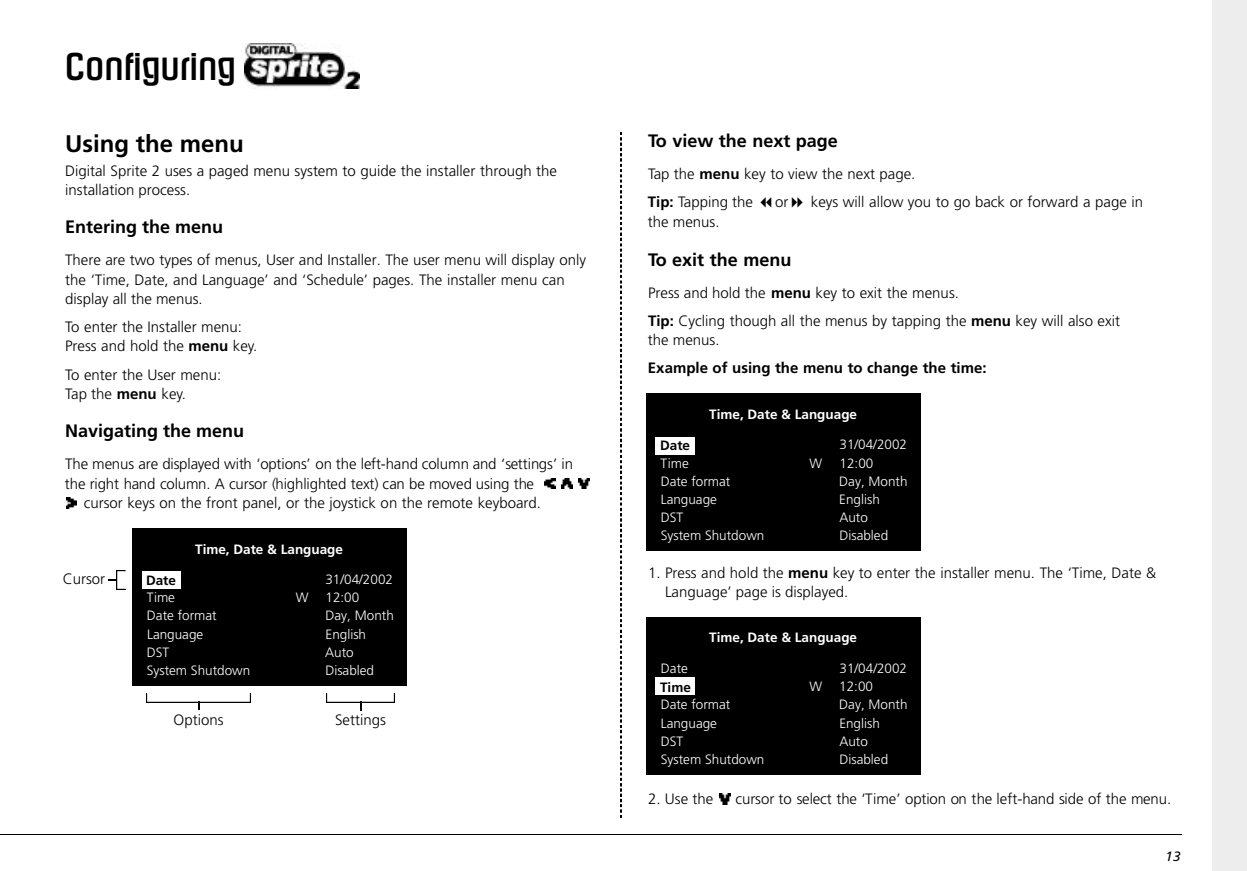
<style>
.page{position:relative;width:1247px;height:871px;background:#fff}
.page>*{position:absolute;margin:0;border:0;box-sizing:border-box;transform-origin:0 0}
.t1{font:500 37.5px "Pasadena";color:#000}
.t2{font:700 24px "Frutiger";color:#000}
.t3{font:700 18px "Frutiger";color:#000}
.t4{font:300 15px/19.5px "Frutiger";color:#000}
.t5{font:700 15px "Frutiger";color:#000}
.t6{font:300 13.5px "Frutiger";color:#fff}
.t7{font:700 13.5px "Frutiger";color:#fff}
.t8{font:700 13.5px "Frutiger";color:#000}
.t9{font:italic 13.5px "Frutiger";color:#000}
.s1{font-weight:700}
</style>
<div class="page">
<svg style="left:720px;top:794px;width:10px;height:10px"></svg>
<svg style="left:66px;top:498px;width:11px;height:10px"></svg>
<svg style="left:579px;top:478px;width:10px;height:11px"></svg>
<svg style="left:561px;top:478px;width:11px;height:11px"></svg>
<svg style="left:544px;top:478px;width:11px;height:11px"></svg>
<div style="left:1212px;top:0;width:34px;height:871px;background:#ededed"></div>
<hr style="left:0;top:834px;width:1182px;height:1px;background:#000">
<img style="left:620px;top:132px;width:1px;height:686px">
<img style="left:245px;top:44px;width:114px;height:45px">
<div style="left:132px;top:528px;width:275px;height:158px;background:#000"></div>
<div style="left:142px;top:572px;width:39px;height:17px;background:#fff"></div>
<img style="left:147px;top:693px;width:103px;height:9px">
<img style="left:326px;top:693px;width:68px;height:9px">
<img style="left:116px;top:571px;width:9px;height:19px">
<div style="left:646px;top:394px;width:275px;height:157px;background:#000"></div>
<div style="left:656px;top:437px;width:38px;height:17px;background:#fff"></div>
<div style="left:646px;top:617px;width:275px;height:157px;background:#000"></div>
<div style="left:656px;top:678px;width:38px;height:17px;background:#fff"></div>
<h1 class="t1" style="left:65px;top:53px;width:173px">Configuring</h1>
<h2 class="t2" style="left:65px;top:134px;width:180px">Using the menu</h2>
<p class="t4" style="left:65px;top:162px;width:493px">Digital Sprite 2 uses a paged menu system to guide the installer through the installation process.</p>
<p class="t3" style="left:65px;top:219px;width:160px">Entering the menu</p>
<p class="t4" style="left:65px;top:251px;width:522px">There are two types of menus, User and Installer. The user menu will display only the ‘Time, Date, and Language’ and ‘Schedule’ pages. The installer menu can display all the menus.</p>
<p class="t4" style="left:65px;top:318px;width:194px">To enter the Installer menu:<br>Press and hold the <span class="s1">menu</span> key.</p>
<p class="t4" style="left:65px;top:366px;width:158px">To enter the User menu:<br>Tap the <span class="s1">menu</span> key.</p>
<p class="t3" style="left:65px;top:423px;width:181px">Navigating the menu</p>
<p class="t4" style="left:65px;top:455px;width:509px">The menus are displayed with ‘options’ on the left-hand column and ‘settings’ in</p>
<p class="t4" style="left:65px;top:475px;width:470px">the right hand column. A cursor (highlighted text) can be moved using the</p>
<p class="t4" style="left:84px;top:494px;width:459px">cursor keys on the front panel, or the joystick on the remote keyboard.</p>
<p class="t4" style="left:63px;top:570px;width:44px">Cursor</p>
<p class="t8" style="left:146px;top:575px;width:32px">Date</p>
<p class="t7" style="left:195px;top:543px;width:149px">Time, Date &amp; Language</p>
<p class="t6" style="left:325px;top:574px;width:69px">31/04/2002</p>
<p class="t6" style="left:147px;top:592px;width:30px">Time</p>
<p class="t6" style="left:296px;top:592px;width:14px">W</p>
<p class="t6" style="left:325px;top:592px;width:35px">12:00</p>
<p class="t6" style="left:147px;top:610px;width:71px">Date format</p>
<p class="t6" style="left:325px;top:610px;width:70px">Day, Month</p>
<p class="t6" style="left:147px;top:628px;width:58px">Language</p>
<p class="t6" style="left:325px;top:628px;width:42px">English</p>
<p class="t6" style="left:147px;top:646px;width:24px">DST</p>
<p class="t6" style="left:325px;top:646px;width:30px">Auto</p>
<p class="t6" style="left:147px;top:665px;width:105px">System Shutdown</p>
<p class="t6" style="left:325px;top:665px;width:50px">Disabled</p>
<p class="t4" style="left:174px;top:711px;width:52px">Options</p>
<p class="t4" style="left:335px;top:711px;width:52px">Settings</p>
<p class="t3" style="left:648px;top:134px;width:191px">To view the next page</p>
<p class="t4" style="left:648px;top:161px;width:269px;line-height:28.2px">Tap the <span class="s1">menu</span> key to view the next page.<br><span class="s1">Tip:</span> Tapping the</p>
<p class="t4" style="left:775px;top:194px;width:15px">or</p>
<p class="t4" style="left:811px;top:194px;width:334px">keys will allow you to go back or forward a page in</p>
<p class="t4" style="left:648px;top:213px;width:73px">the menus.</p>
<p class="t3" style="left:648px;top:252px;width:145px">To exit the menu</p>
<p class="t4" style="left:648px;top:280px;width:473px;line-height:27.8px">Press and hold the <span class="s1">menu</span> key to exit the menus.<br><span class="s1">Tip:</span> Cycling though all the menus by tapping the <span class="s1">menu</span> key will also exit</p>
<p class="t4" style="left:648px;top:331px;width:73px">the menus.</p>
<p class="t5" style="left:648px;top:362px;width:340px">Example of using the menu to change the time:</p>
<p class="t8" style="left:660px;top:440px;width:32px">Date</p>
<p class="t7" style="left:709px;top:409px;width:149px">Time, Date &amp; Language</p>
<p class="t6" style="left:839px;top:439px;width:69px">31/04/2002</p>
<p class="t6" style="left:660px;top:458px;width:30px">Time</p>
<p class="t6" style="left:809px;top:458px;width:14px">W</p>
<p class="t6" style="left:839px;top:458px;width:35px">12:00</p>
<p class="t6" style="left:660px;top:476px;width:71px">Date format</p>
<p class="t6" style="left:839px;top:476px;width:70px">Day, Month</p>
<p class="t6" style="left:660px;top:494px;width:58px">Language</p>
<p class="t6" style="left:839px;top:494px;width:42px">English</p>
<p class="t6" style="left:661px;top:512px;width:24px">DST</p>
<p class="t6" style="left:839px;top:512px;width:30px">Auto</p>
<p class="t6" style="left:661px;top:530px;width:105px">System Shutdown</p>
<p class="t6" style="left:839px;top:530px;width:50px">Disabled</p>
<p class="t4" style="left:665px;top:564px;width:492px;text-indent:-17px">1. Press and hold the <span class="s1">menu</span> key to enter the installer menu. The ‘Time, Date &amp;<br>Language’ page is displayed.</p>
<p class="t7" style="left:709px;top:632px;width:149px">Time, Date &amp; Language</p>
<p class="t6" style="left:661px;top:663px;width:28px">Date</p>
<p class="t6" style="left:839px;top:663px;width:69px">31/04/2002</p>
<p class="t6" style="left:809px;top:681px;width:14px">W</p>
<p class="t6" style="left:839px;top:681px;width:35px">12:00</p>
<p class="t6" style="left:660px;top:699px;width:71px">Date format</p>
<p class="t6" style="left:839px;top:699px;width:70px">Day, Month</p>
<p class="t6" style="left:660px;top:717px;width:58px">Language</p>
<p class="t6" style="left:839px;top:717px;width:42px">English</p>
<p class="t6" style="left:661px;top:735px;width:24px">DST</p>
<p class="t6" style="left:839px;top:735px;width:30px">Auto</p>
<p class="t6" style="left:661px;top:754px;width:105px">System Shutdown</p>
<p class="t6" style="left:839px;top:754px;width:50px">Disabled</p>
<p class="t8" style="left:660px;top:681px;width:32px">Time</p>
<p class="t4" style="left:648px;top:791px;width:67px">2. Use the</p>
<p class="t4" style="left:735px;top:791px;width:437px">cursor to select the ‘Time’ option on the left-hand side of the menu.</p>
<p class="t9" style="left:1165px;top:851px;width:17px">13</p>
</div>
